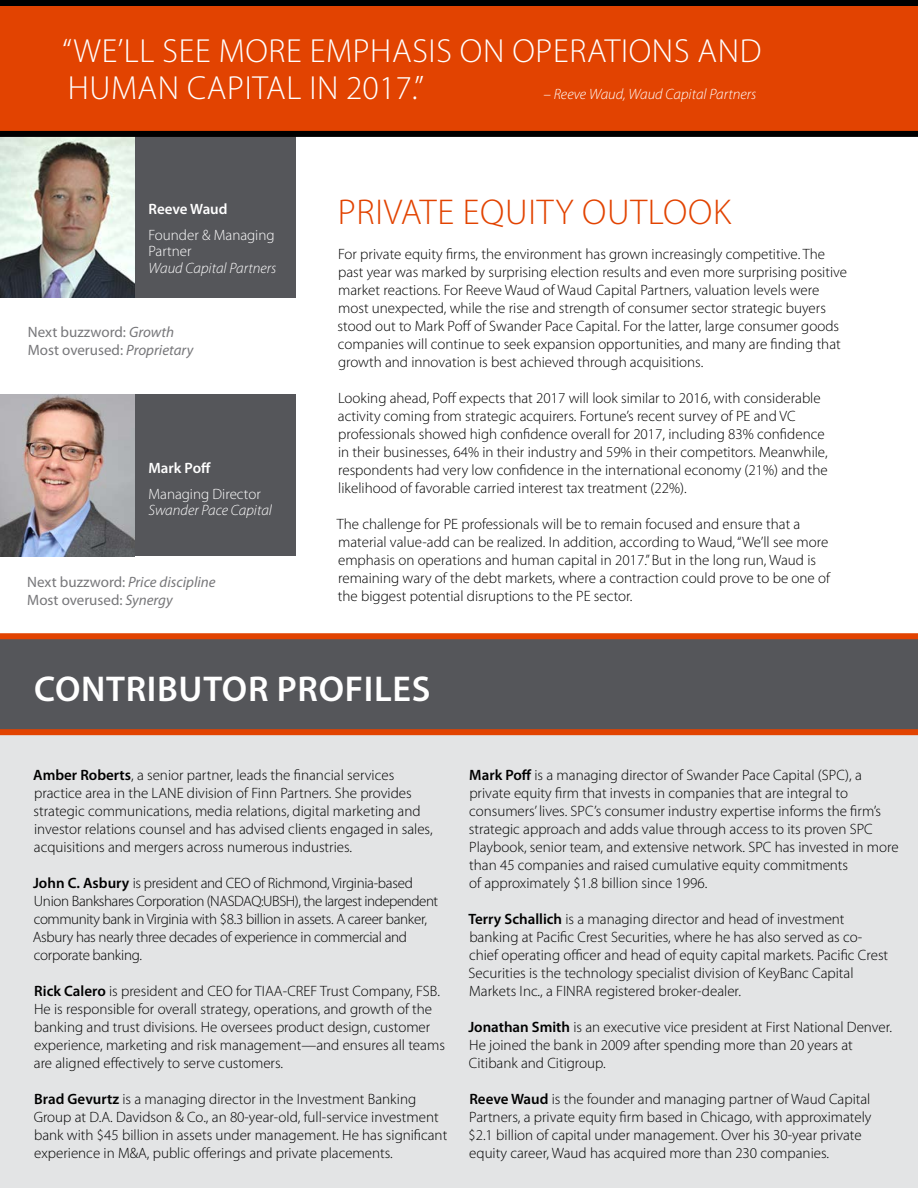
<style>
.page{position:relative;width:918px;height:1188px;background:#fff}
.page>*{position:absolute;margin:0;border:0;box-sizing:border-box;transform-origin:0 0}
.t1{font:300 36px "Myriad Pro";letter-spacing:.02em;color:#e24301}
.t2{font:600 36px "Myriad Pro";letter-spacing:.02em;color:#fff}
.t3{font:300 33.45px/37.7px "Myriad Pro";letter-spacing:.02em;color:#fff}
.t4{font:300 15px/18px "Myriad Pro";color:#000}
.t5{font:300 15px/18px "Myriad Pro";letter-spacing:-.02em;color:#000}
.t6{font:15px/18px "Myriad Pro";color:#77777a}
.t7{font:italic 300 15px "Myriad Pro";color:#fff}
.t8{font:300 15px/16.5px "Myriad Pro";color:#fff}
.t9{font:600 15px "Myriad Pro";color:#fff}
.s1{font-style:italic}
.s2{font-weight:600}
</style>
<div class="page">
<div style="left:0;top:676px;width:918px;height:512px;background:#e3e4e5"></div>
<div style="left:0;top:635px;width:918px;height:96px;background:#55565a"></div>
<div style="left:0;top:729px;width:918px;height:6px;background:#e24301"></div>
<div style="left:0;top:0;width:918px;height:133px;background:#e24301"></div>
<div style="left:0;top:0;width:918px;height:6px;background:#000"></div>
<div style="left:0;top:136px;width:295px;height:162px;background:#55565a"></div>
<div style="left:0;top:394px;width:295px;height:162px;background:#55565a"></div>
<img style="left:0;top:394px;width:135px;height:162px">
<img style="left:0;top:137px;width:135px;height:161px">
<div style="left:0;top:131px;width:918px;height:6px;background:#000"></div>
<div style="left:0;top:633px;width:918px;height:6px;background:#e24301"></div>
<h2 class="t3" style="left:62px;top:32px;width:701px">“WE’LL SEE MORE EMPHASIS ON OPERATIONS AND<br>HUMAN CAPITAL IN 2017.”</h2>
<p class="t7" style="left:544px;top:86px;width:214px">– Reeve Waud, Waud Capital Partners</p>
<p class="t9" style="left:148px;top:201px;width:81px">Reeve Waud</p>
<p class="t8" style="left:148px;top:227px;width:128px">Founder &amp; Managing<br>Partner</p>
<p class="t7" style="left:148px;top:260px;width:129px">Waud Capital Partners</p>
<p class="t6" style="left:28px;top:323px;width:167px">Next buzzword: <span class="s1">Growth<br></span>Most overused: <span class="s1">Proprietary</span></p>
<p class="t9" style="left:148px;top:460px;width:64px">Mark Poff</p>
<p class="t8" style="left:148px;top:486px;width:114px">Managing Director</p>
<p class="t7" style="left:148px;top:502px;width:125px">Swander Pace Capital</p>
<p class="t6" style="left:27px;top:573px;width:190px">Next buzzword: <span class="s1">Price discipline<br></span>Most overused: <span class="s1">Synergy</span></p>
<h1 class="t1" style="left:338px;top:192px;width:395px">PRIVATE EQUITY OUTLOOK</h1>
<p class="t4" style="left:338px;top:246px;width:511px">For private equity firms, the environment has grown increasingly competitive. The past year was marked by surprising election results and even more surprising positive market reactions. For Reeve Waud of Waud Capital Partners, valuation levels were most unexpected, while the rise and strength of consumer sector strategic buyers stood out to Mark Poff of Swander Pace Capital. For the latter, large consumer goods companies will continue to seek expansion opportunities, and many are finding that growth and innovation is best achieved through acquisitions.</p>
<p class="t4" style="left:338px;top:390px;width:491px">Looking ahead, Poff expects that 2017 will look similar to 2016, with considerable activity coming from strategic acquirers. Fortune’s recent survey of PE and VC professionals showed high confidence overall for 2017, including 83% confidence in their businesses, 64% in their industry and 59% in their competitors. Meanwhile, respondents had very low confidence in the international economy (21%) and the likelihood of favorable carried interest tax treatment (22%).</p>
<p class="t4" style="left:337px;top:516px;width:495px">The challenge for PE professionals will be to remain focused and ensure that a material value-add can be realized. In addition, according to Waud, “We’ll see more emphasis on operations and human capital in 2017.” But in the long run, Waud is remaining wary of the debt markets, where a contraction could prove to be one of the biggest potential disruptions to the PE sector.</p>
<h1 class="t2" style="left:34px;top:669px;width:398px">CONTRIBUTOR PROFILES</h1>
<p class="t4" style="left:33px;top:767px;width:401px"><span class="s2">Amber Roberts</span>, a senior partner, leads the financial services practice area in the LANE division of Finn Partners. She provides strategic communications, media relations, digital marketing and investor relations counsel and has advised clients engaged in sales, acquisitions and mergers across numerous industries.</p>
<p class="t5" style="left:33px;top:875px;width:407px"><span class="s2">John C. Asbury</span> is president and CEO of Richmond, Virginia-based Union Bankshares Corporation (NASDAQ:UBSH), the largest independent community bank in Virginia with $8.3 billion in assets. A career banker, Asbury has nearly three decades of experience in commercial and corporate banking.</p>
<p class="t4" style="left:34px;top:983px;width:413px"><span class="s2">Rick Calero</span> is president and CEO for TIAA-CREF Trust Company, FSB.<br>He is responsible for overall strategy, operations, and growth of the banking and trust divisions. He oversees product design, customer experience, marketing and risk management—and ensures all teams are aligned effectively to serve customers.</p>
<p class="t4" style="left:34px;top:1091px;width:415px"><span class="s2">Brad Gevurtz</span> is a managing director in the Investment Banking Group at D.A. Davidson &amp; Co., an 80-year-old, full-service investment bank with $45 billion in assets under management. He has significant experience in M&amp;A, public offerings and private placements.</p>
<p class="t4" style="left:469px;top:767px;width:431px"><span class="s2">Mark Poff</span> is a managing director of Swander Pace Capital (SPC), a private equity firm that invests in companies that are integral to consumers’ lives. SPC’s consumer industry expertise informs the firm’s strategic approach and adds value through access to its proven SPC Playbook, senior team, and extensive network. SPC has invested in more than 45 companies and raised cumulative equity commitments<br>of approximately $1.8 billion since 1996.</p>
<p class="t4" style="left:468px;top:911px;width:421px"><span class="s2">Terry Schallich</span> is a managing director and head of investment banking at Pacific Crest Securities, where he has also served as co&shy;chief operating officer and head of equity capital markets. Pacific Crest Securities is the technology specialist division of KeyBanc Capital Markets Inc., a FINRA registered broker-dealer.</p>
<p class="t4" style="left:468px;top:1019px;width:425px"><span class="s2">Jonathan Smith</span> is an executive vice president at First National Denver.<br>He joined the bank in 2009 after spending more than 20 years at<br>Citibank and Citigroup.</p>
<p class="t4" style="left:468px;top:1091px;width:405px"><span class="s2">Reeve Waud</span> is the founder and managing partner of Waud Capital Partners, a private equity firm based in Chicago, with approximately $2.1 billion of capital under management. Over his 30-year private equity career, Waud has acquired more than 230 companies.</p>
</div>
